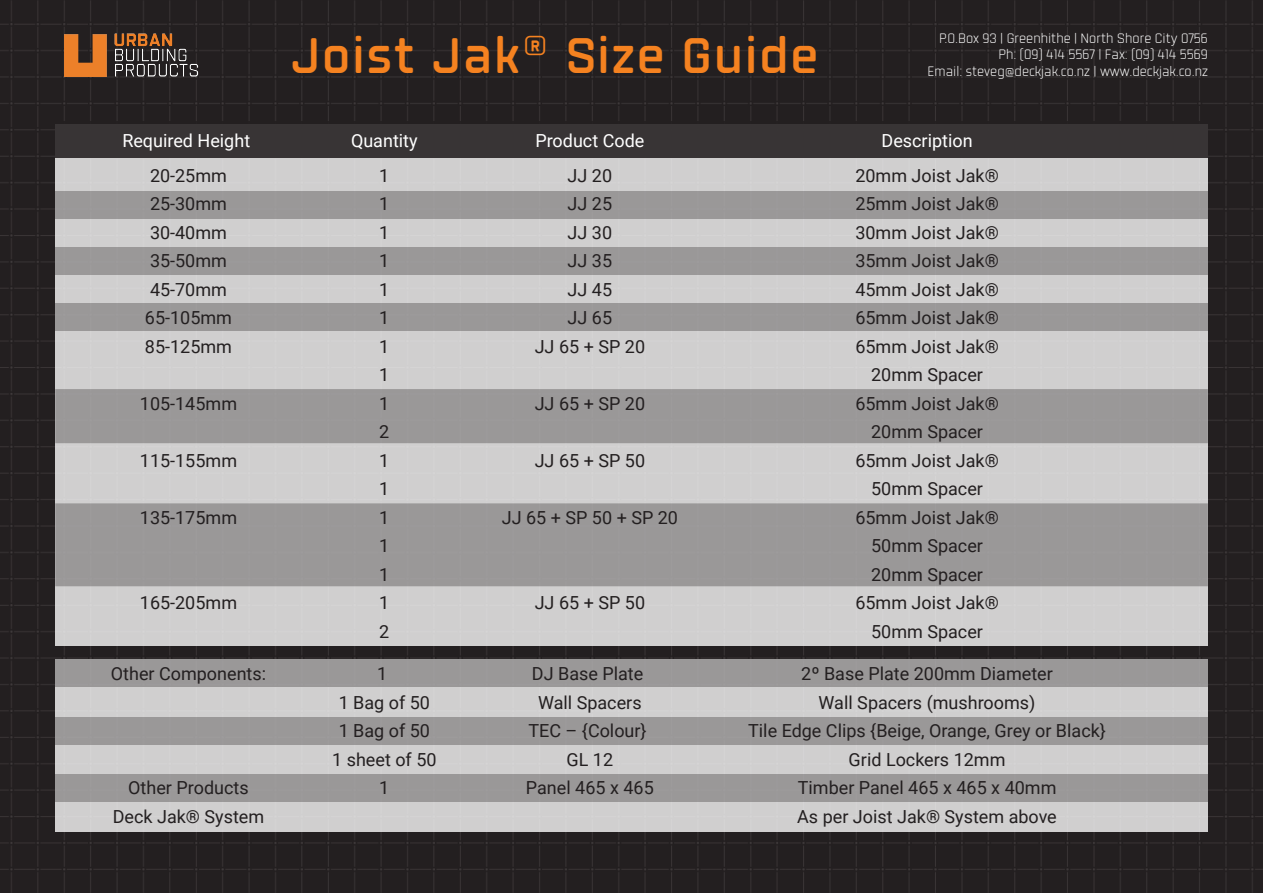
<style>
.page{position:relative;width:1263px;height:893px;background:#fff}
.page>*{position:absolute;margin:0;border:0;box-sizing:border-box;transform-origin:0 0}
.t1{font:600 49.65px "Revx Neue R";letter-spacing:.05em;color:#f58220}
.t2{font:18px/28.5px "Roboto";color:#231f20;text-align:center}
.t3{font:18px "Roboto";color:#fff}
.t4{font:300 13.5px/16.2px "Revx Neue R";color:#fff;text-align:right}
</style>
<div class="page">
<img style="left:0;top:0;width:1263px;height:893px">
<img style="left:55px;top:24px;width:151px;height:62px">
<div style="left:55px;top:124px;width:1153px;height:521px;background:#d0cfcf"></div>
<div style="left:55px;top:659px;width:1153px;height:173px;background:#d0cfcf"></div>
<div style="left:55px;top:121px;width:1153px;height:37px;background:#383435"></div>
<div style="left:55px;top:191px;width:1153px;height:28px;background:#9a9898"></div>
<div style="left:55px;top:247px;width:1153px;height:28px;background:#9a9898"></div>
<div style="left:55px;top:303px;width:1153px;height:28px;background:#9a9898"></div>
<div style="left:55px;top:659px;width:1153px;height:28px;background:#9a9898"></div>
<div style="left:55px;top:717px;width:1153px;height:28px;background:#9a9898"></div>
<div style="left:55px;top:774px;width:1153px;height:28px;background:#9a9898"></div>
<div style="left:55px;top:503px;width:1153px;height:83px;background:#9a9898"></div>
<div style="left:55px;top:389px;width:1153px;height:54px;background:#9a9898"></div>
<h1 class="t1" style="left:291px;top:26px;width:528px">Joist Jak® Size Guide</h1>
<p class="t4" style="left:939px;top:30px;width:270px">P.O.Box 93 | Greenhithe | North Shore City 0756<br>Ph: (09) 414 5567 | Fax: (09) 414 5569</p>
<p class="t4" style="left:927px;top:63px;width:282px">Email: steveg@deckjak.co.nz | www.deckjak.co.nz</p>
<p class="t3" style="left:122px;top:128px;width:129px">Required Height</p>
<p class="t3" style="left:351px;top:128px;width:68px">Quantity</p>
<p class="t3" style="left:535px;top:128px;width:111px">Product Code</p>
<p class="t3" style="left:881px;top:128px;width:93px">Description</p>
<p class="t2" style="left:145px;top:161px;width:89px;text-align:left">20-25mm<br>25-30mm<br>30-40mm<br>35-50mm<br>45-70mm<br>65-105mm<br>85-125mm</p>
<p class="t2" style="left:855px;top:160px;width:145px">20mm Joist Jak®<br>25mm Joist Jak®<br>30mm Joist Jak®<br>35mm Joist Jak®<br>45mm Joist Jak®<br>65mm Joist Jak®<br>65mm Joist Jak®<br>20mm Spacer<br>65mm Joist Jak®<br>20mm Spacer<br>65mm Joist Jak®<br>50mm Spacer<br>65mm Joist Jak®<br>50mm Spacer<br>20mm Spacer<br>65mm Joist Jak®<br>50mm Spacer</p>
<p class="t2" style="left:379px;top:161px;width:12px;text-align:justify">1<br>1<br>1<br>1<br>1<br>1<br>1<br>1<br>1<br>2<br>1<br>1<br>1<br>1<br>1<br>1<br>2</p>
<p class="t2" style="left:535px;top:160px;width:112px">JJ 20<br>JJ 25<br>JJ 30<br>JJ 35<br>JJ 45<br>JJ 65<br>JJ 65 + SP 20</p>
<p class="t2" style="left:535px;top:388px;width:112px">JJ 65 + SP 20</p>
<p class="t2" style="left:140px;top:389px;width:99px">105-145mm</p>
<p class="t2" style="left:535px;top:445px;width:112px">JJ 65 + SP 50</p>
<p class="t2" style="left:140px;top:446px;width:99px">115-155mm</p>
<p class="t2" style="left:502px;top:502px;width:178px">JJ 65 + SP 50 + SP 20</p>
<p class="t2" style="left:140px;top:503px;width:99px">135-175mm</p>
<p class="t2" style="left:535px;top:588px;width:112px">JJ 65 + SP 50</p>
<p class="t2" style="left:140px;top:588px;width:99px">165-205mm</p>
<p class="t2" style="left:111px;top:659px;width:157px">Other Components:</p>
<p class="t2" style="left:113px;top:773px;width:153px">Other Products<br>Deck Jak® System</p>
<p class="t2" style="left:332px;top:659px;width:106px">1<br>1 Bag of 50<br>1 Bag of 50<br>1 sheet of 50<br>1</p>
<p class="t2" style="left:526px;top:659px;width:129px">DJ Base Plate<br>Wall Spacers<br>TEC – {Colour}<br>GL 12<br>Panel 465 x 465</p>
<p class="t2" style="left:748px;top:659px;width:359px">2º Base Plate 200mm Diameter<br>Wall Spacers (mushrooms)<br>Tile Edge Clips {Beige, Orange, Grey or Black}<br>Grid Lockers 12mm<br>Timber Panel 465 x 465 x 40mm<br>As per Joist Jak® System above</p>
</div>
